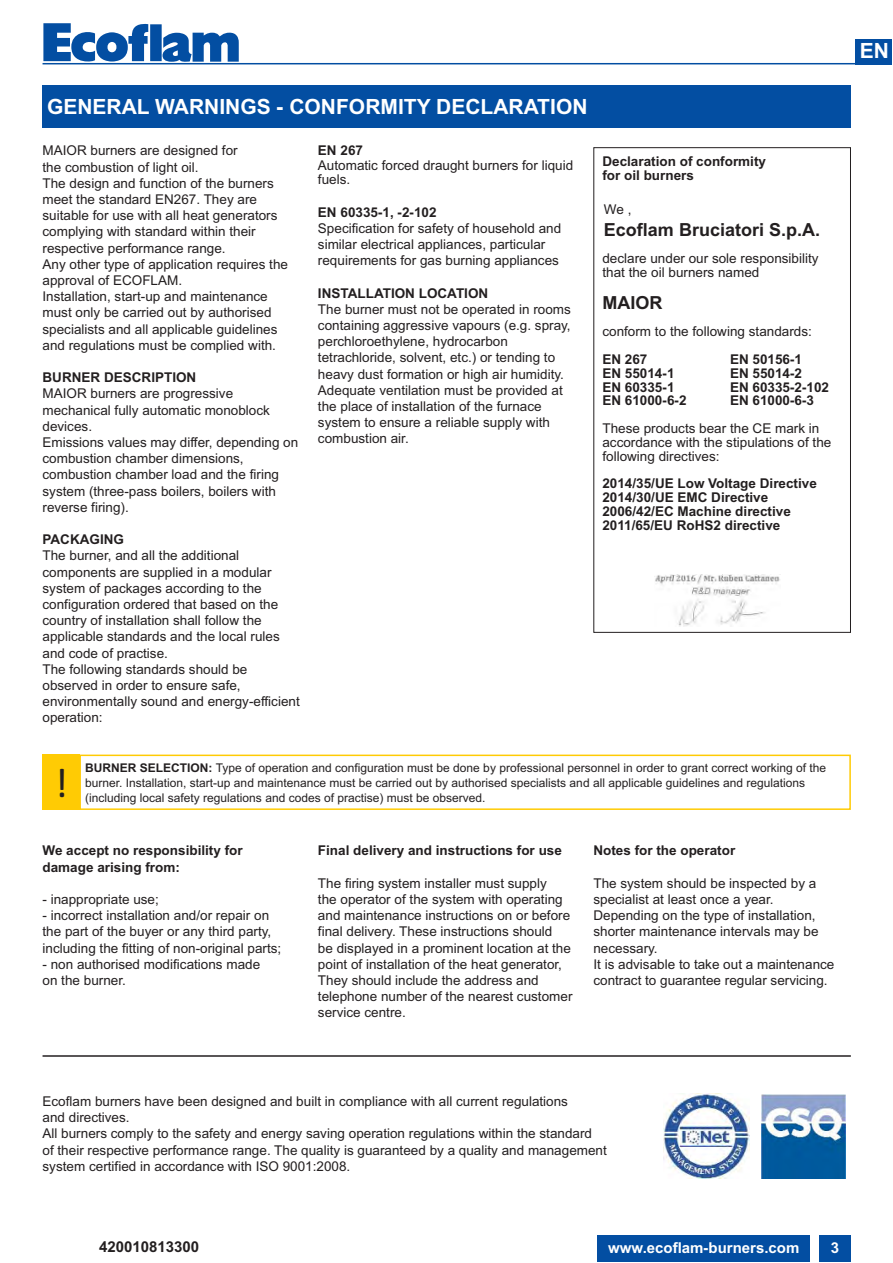
<style>
.page{position:relative;width:893px;height:1263px;background:#fff}
.page>*{position:absolute;margin:0;border:0;box-sizing:border-box;transform-origin:0 0}
.t1{font:42px "Calibri";color:#231f20}
.t2{font:700 21px "Arial";color:#fff}
.t3{font:700 18px "Arial";color:#231f20}
.t4{font:700 15px "Arial";color:#fff}
.t5{font:700 15px "Arial";color:#231f20}
.t6{font:13.5px/16.2px "Arial";color:#231f20}
.t7{font:700 13.5px/13.8px "Arial";color:#231f20}
.t8{font:12px/15px "Arial";color:#231f20}
.s1{font-weight:700}
</style>
<div class="page">
<div style="left:43px;top:85px;width:807px;height:42px;background:#034ea2"></div>
<div style="left:43px;top:755px;width:37px;height:55px;background:#ffcb04"></div>
<div style="left:79px;top:755px;width:771px;height:55px;border:2px solid #ffcb04"></div>
<img style="left:663px;top:1094px;width:86px;height:84px">
<svg style="left:761px;top:1094px;width:85px;height:85px"></svg>
<img style="left:761px;top:1095px;width:84px;height:83px">
<hr style="left:43px;top:1055px;width:807px;height:2px;background:#231f20">
<svg style="left:43px;top:23px;width:196px;height:39px"></svg>
<div style="left:855px;top:39px;width:36px;height:25px;background:#034ea2"></div>
<div style="left:597px;top:1235px;width:213px;height:27px;background:#034ea2"></div>
<div style="left:819px;top:1235px;width:31px;height:27px;background:#034ea2"></div>
<hr style="left:43px;top:63px;width:848px;height:1px;background:#034ea2">
<div style="left:593px;top:147px;width:257px;height:486px;border:1px solid #231f20"></div>
<img style="left:654px;top:574px;width:126px;height:52px">
<h2 class="t2" style="left:47px;top:99px;width:542px">GENERAL WARNINGS - CONFORMITY DECLARATION</h2>
<p class="t6" style="left:43px;top:144px;width:247px">MAIOR burners are designed for<br>the combustion of light oil.<br>The design and function of the burners meet the standard EN267. They are suitable for use with all heat generators complying with standard within their respective performance range.<br>Any other type of application requires the approval of ECOFLAM.<br>Installation, start-up and maintenance must only be carried out by authorised specialists and all applicable guidelines and regulations must be complied with.</p>
<p class="t7" style="left:43px;top:372px;width:155px">BURNER DESCRIPTION</p>
<p class="t6" style="left:43px;top:387px;width:257px">MAIOR burners are progressive mechanical fully automatic monoblock devices.<br>Emissions values may differ, depending on combustion chamber dimensions, combustion chamber load and the firing system (three-pass boilers, boilers with reverse firing).</p>
<p class="t7" style="left:43px;top:534px;width:83px">PACKAGING</p>
<p class="t6" style="left:43px;top:549px;width:259px">The burner, and all the additional components are supplied in a modular system of packages according to the configuration ordered that based on the country of installation shall follow the applicable standards and the local rules and code of practise.<br>The following standards should be observed in order to ensure safe, environmentally sound and energy-efficient operation:</p>
<p class="t7" style="left:318px;top:145px;width:47px">EN 267</p>
<p class="t6" style="left:318px;top:159px;width:257px;line-height:14.4px">Automatic forced draught burners for liquid fuels.</p>
<p class="t7" style="left:318px;top:206px;width:120px">EN 60335-1, -2-102</p>
<p class="t6" style="left:318px;top:221px;width:245px">Specification for safety of household and similar electrical appliances, particular requirements for gas burning appliances</p>
<p class="t7" style="left:318px;top:287px;width:172px">INSTALLATION LOCATION</p>
<p class="t6" style="left:318px;top:302px;width:254px">The burner must not be operated in rooms containing aggressive vapours (e.g. spray, perchloroethylene, hydrocarbon tetrachloride, solvent, etc.) or tending to heavy dust formation or high air humidity.<br>Adequate ventilation must be provided at the place of installation of the furnace system to ensure a reliable supply with combustion air.</p>
<p class="t7" style="left:602px;top:156px;width:165px">Declaration of conformity for oil burners</p>
<p class="t6" style="left:604px;top:202px;width:29px">We ,</p>
<h3 class="t3" style="left:604px;top:223px;width:218px">Ecoflam Bruciatori S.p.A.</h3>
<p class="t6" style="left:602px;top:253px;width:218px;line-height:13.8px">declare under our sole responsibility that the oil burners named</p>
<h3 class="t3" style="left:602px;top:296px;width:61px">MAIOR</h3>
<p class="t6" style="left:602px;top:325px;width:211px">conform to the following standards:</p>
<p class="t7" style="left:602px;top:354px;width:47px">EN 267</p>
<p class="t7" style="left:730px;top:354px;width:74px">EN 50156-1</p>
<p class="t7" style="left:602px;top:367px;width:74px">EN 55014-1</p>
<p class="t7" style="left:730px;top:367px;width:74px">EN 55014-2</p>
<p class="t7" style="left:602px;top:381px;width:74px">EN 60335-1</p>
<p class="t7" style="left:730px;top:381px;width:101px">EN 60335-2-102</p>
<p class="t7" style="left:602px;top:395px;width:86px">EN 61000-6-2</p>
<p class="t7" style="left:730px;top:395px;width:86px">EN 61000-6-3</p>
<p class="t6" style="left:602px;top:423px;width:230px;line-height:13.8px">These products bear the CE mark in accordance with the stipulations of the following directives:</p>
<p class="t7" style="left:602px;top:478px;width:216px">2014/35/UE Low Voltage Directive<br>2014/30/UE EMC Directive<br>2006/42/EC Machine directive<br>2011/65/EU RoHS2 directive</p>
<h1 class="t1" style="left:55px;top:758px;width:15px">!</h1>
<p class="t8" style="left:85px;top:761px;width:742px"><span class="s1">BURNER SELECTION:</span> Type of operation and configuration must be done by professional personnel in order to grant correct working of the burner. Installation, start-up and maintenance must be carried out by authorised specialists and all applicable guidelines and regulations (including local safety regulations and codes of practise) must be observed.</p>
<p class="t7" style="left:43px;top:844px;width:202px;line-height:16.2px">We accept no responsibility for damage arising from:</p>
<p class="t6" style="left:43px;top:893px;width:118px">- inappropriate use;</p>
<p class="t6" style="left:43px;top:909px;width:240px">- incorrect installation and/or repair on the part of the buyer or any third party, including the fitting of non-original parts;</p>
<p class="t6" style="left:43px;top:957px;width:219px">- non authorised modifications made on the burner.</p>
<p class="t7" style="left:318px;top:845px;width:245px">Final delivery and instructions for use</p>
<p class="t6" style="left:318px;top:876px;width:256px">The firing system installer must supply<br>the operator of the system with operating and maintenance instructions on or before final delivery. These instructions should<br>be displayed in a prominent location at the point of installation of the heat generator, They should include the address and telephone number of the nearest customer service centre.</p>
<p class="t7" style="left:593px;top:845px;width:143px">Notes for the operator</p>
<p class="t6" style="left:593px;top:876px;width:242px">The system should be inspected by a specialist at least once a year.<br>Depending on the type of installation, shorter maintenance intervals may be necessary.<br>It is advisable to take out a maintenance contract to guarantee regular servicing.</p>
<h2 class="t2" style="left:859px;top:43px;width:31px">EN</h2>
<p class="t6" style="left:43px;top:1095px;width:566px">Ecoflam burners have been designed and built in compliance with all current regulations<br>and directives.<br>All burners comply to the safety and energy saving operation regulations within the standard<br>of their respective performance range. The quality is guaranteed by a quality and management system certified in accordance with ISO 9001:2008.</p>
<p class="t5" style="left:99px;top:1242px;width:102px">420010813300</p>
<p class="t4" style="left:608px;top:1242px;width:193px">www.ecoflam-burners.com</p>
<p class="t4" style="left:830px;top:1242px;width:10px">3</p>
</div>
